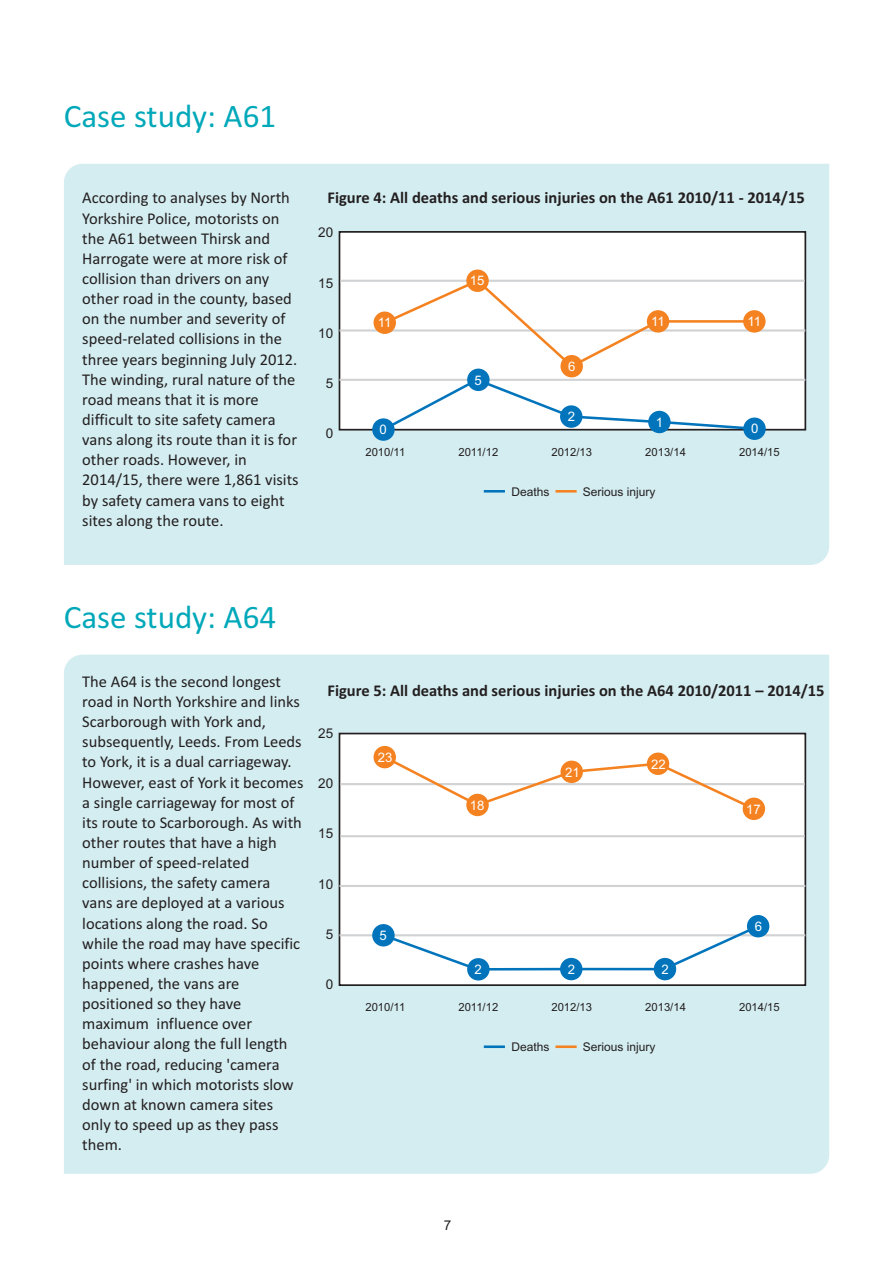
<style>
.page{position:relative;width:893px;height:1263px;background:#fff}
.page>*{position:absolute;margin:0;border:0;box-sizing:border-box;transform-origin:0 0}
.t1{font:33px "Calibri";color:#00a8b9}
.t2{font:16.5px/20.1px "Calibri";color:#231f20}
.t3{font:700 16.5px "Calibri";color:#231f20}
.t4{font:13.5px "Arial";color:#231f20}
.t5{font:13.2px "Arial";color:#fff}
.t6{font:12px "Arial";color:#231f20}
.t7{font:11.25px "Arial";color:#231f20}
</style>
<div class="page">
<div style="left:64px;top:164px;width:765px;height:401px;background:#d4edf1"></div>
<svg style="left:338px;top:230px;width:469px;height:201px"></svg>
<div style="left:64px;top:655px;width:765px;height:519px;background:#d4edf1"></div>
<hr style="left:339px;top:329px;width:466px;height:3px;background:#d1d2d4">
<hr style="left:340px;top:280px;width:465px;height:2px;background:#d1d2d4">
<hr style="left:339px;top:379px;width:466px;height:2px;background:#d1d2d4">
<svg style="left:381px;top:278px;width:385px;height:91px"></svg>
<svg style="left:380px;top:377px;width:383px;height:56px"></svg>
<div style="left:373px;top:311px;width:23px;height:23px;background:#f58220;border-radius:50%"></div>
<div style="left:466px;top:270px;width:23px;height:22px;background:#f58220;border-radius:50%"></div>
<div style="left:560px;top:355px;width:23px;height:22px;background:#f58220;border-radius:50%"></div>
<div style="left:647px;top:310px;width:22px;height:23px;background:#f58220;border-radius:50%"></div>
<div style="left:743px;top:310px;width:23px;height:23px;background:#f58220;border-radius:50%"></div>
<div style="left:372px;top:418px;width:23px;height:23px;background:#0174bc;border-radius:50%"></div>
<div style="left:467px;top:369px;width:23px;height:22px;background:#0174bc;border-radius:50%"></div>
<div style="left:560px;top:405px;width:22px;height:23px;background:#0174bc;border-radius:50%"></div>
<div style="left:648px;top:411px;width:23px;height:22px;background:#0174bc;border-radius:50%"></div>
<div style="left:743px;top:417px;width:23px;height:23px;background:#0174bc;border-radius:50%"></div>
<hr style="left:484px;top:490px;width:21px;height:3px;background:#0174bc">
<hr style="left:555px;top:490px;width:22px;height:3px;background:#f58220">
<svg style="left:338px;top:732px;width:469px;height:255px"></svg>
<hr style="left:339px;top:885px;width:466px;height:2px;background:#d1d2d4">
<hr style="left:340px;top:835px;width:465px;height:2px;background:#d1d2d4">
<hr style="left:339px;top:934px;width:466px;height:2px;background:#d1d2d4">
<svg style="left:380px;top:923px;width:381px;height:49px"></svg>
<div style="left:372px;top:924px;width:23px;height:22px;background:#0174bc;border-radius:50%"></div>
<div style="left:467px;top:958px;width:23px;height:22px;background:#0174bc;border-radius:50%"></div>
<div style="left:560px;top:958px;width:22px;height:22px;background:#0174bc;border-radius:50%"></div>
<div style="left:654px;top:958px;width:22px;height:22px;background:#0174bc;border-radius:50%"></div>
<div style="left:747px;top:915px;width:22px;height:22px;background:#0174bc;border-radius:50%"></div>
<hr style="left:484px;top:1045px;width:21px;height:3px;background:#0174bc">
<hr style="left:555px;top:1045px;width:22px;height:3px;background:#f58220">
<hr style="left:340px;top:783px;width:465px;height:2px;background:#d1d2d4">
<svg style="left:381px;top:754px;width:376px;height:58px"></svg>
<div style="left:373px;top:746px;width:23px;height:22px;background:#f58220;border-radius:50%"></div>
<div style="left:466px;top:794px;width:23px;height:22px;background:#f58220;border-radius:50%"></div>
<div style="left:560px;top:761px;width:23px;height:22px;background:#f58220;border-radius:50%"></div>
<div style="left:647px;top:752px;width:22px;height:23px;background:#f58220;border-radius:50%"></div>
<div style="left:743px;top:798px;width:22px;height:22px;background:#f58220;border-radius:50%"></div>
<h1 class="t1" style="left:64px;top:103px;width:214px">Case study: A61</h1>
<p class="t2" style="left:82px;top:189px;width:218px">According to analyses by North<br>Yorkshire Police, motorists on the A61 between Thirsk and<br>Harrogate were at more risk of collision than drivers on any other road in the county, based on the number and severity of speed-related collisions in the three years beginning July 2012.<br>The winding, rural nature of the road means that it is more difficult to site safety camera vans along its route than it is for other roads. However, in<br>2014/15, there were 1,861 visits by safety camera vans to eight sites along the route.</p>
<p class="t3" style="left:327px;top:191px;width:479px">Figure 4: All deaths and serious injuries on the A61 2010/11 - 2014/15</p>
<p class="t4" style="left:318px;top:228px;width:17px">20</p>
<p class="t4" style="left:318px;top:278px;width:17px">15</p>
<p class="t4" style="left:318px;top:328px;width:17px">10</p>
<p class="t4" style="left:326px;top:378px;width:9px">5</p>
<p class="t4" style="left:326px;top:428px;width:9px">0</p>
<p class="t5" style="left:378px;top:318px;width:15px">11</p>
<p class="t5" style="left:380px;top:425px;width:9px">0</p>
<p class="t5" style="left:470px;top:276px;width:16px">15</p>
<p class="t5" style="left:474px;top:375px;width:9px">5</p>
<p class="t5" style="left:568px;top:361px;width:9px">6</p>
<p class="t5" style="left:568px;top:412px;width:9px">2</p>
<p class="t5" style="left:651px;top:316px;width:15px">11</p>
<p class="t5" style="left:747px;top:316px;width:15px">11</p>
<p class="t5" style="left:656px;top:417px;width:9px">1</p>
<p class="t5" style="left:751px;top:424px;width:9px">0</p>
<p class="t7" style="left:365px;top:447px;width:41px">2010/11</p>
<p class="t7" style="left:458px;top:447px;width:41px">2011/12</p>
<p class="t7" style="left:551px;top:447px;width:42px">2012/13</p>
<p class="t7" style="left:645px;top:447px;width:42px">2013/14</p>
<p class="t7" style="left:739px;top:447px;width:42px">2014/15</p>
<p class="t6" style="left:511px;top:487px;width:40px">Deaths</p>
<p class="t6" style="left:583px;top:487px;width:74px">Serious injury</p>
<h1 class="t1" style="left:64px;top:603px;width:214px">Case study: A64</h1>
<p class="t2" style="left:82px;top:673px;width:223px">The A64 is the second longest road in North Yorkshire and links<br>Scarborough with York and, subsequently, Leeds. From Leeds to York, it is a dual carriageway.<br>However, east of York it becomes a single carriageway for most of its route to Scarborough. As with other routes that have a high number of speed-related collisions, the safety camera vans are deployed at a various locations along the road. So while the road may have specific points where crashes have happened, the vans are positioned so they have maximum influence over behaviour along the full length of the road, reducing 'camera surfing' in which motorists slow down at known camera sites only to speed up as they pass them.</p>
<p class="t3" style="left:327px;top:683px;width:499px">Figure 5: All deaths and serious injuries on the A64 2010/2011 – 2014/15</p>
<p class="t4" style="left:318px;top:728px;width:17px">25</p>
<p class="t4" style="left:318px;top:778px;width:17px">20</p>
<p class="t4" style="left:318px;top:829px;width:17px">15</p>
<p class="t4" style="left:318px;top:879px;width:17px">10</p>
<p class="t4" style="left:326px;top:929px;width:9px">5</p>
<p class="t4" style="left:326px;top:979px;width:9px">0</p>
<p class="t5" style="left:378px;top:752px;width:16px">23</p>
<p class="t5" style="left:380px;top:930px;width:9px">5</p>
<p class="t5" style="left:470px;top:800px;width:16px">18</p>
<p class="t5" style="left:565px;top:767px;width:16px">21</p>
<p class="t5" style="left:651px;top:759px;width:16px">22</p>
<p class="t5" style="left:474px;top:964px;width:9px">2</p>
<p class="t5" style="left:568px;top:964px;width:9px">2</p>
<p class="t5" style="left:662px;top:964px;width:9px">2</p>
<p class="t5" style="left:746px;top:804px;width:16px">17</p>
<p class="t5" style="left:755px;top:921px;width:9px">6</p>
<p class="t7" style="left:365px;top:1003px;width:41px">2010/11</p>
<p class="t7" style="left:458px;top:1003px;width:41px">2011/12</p>
<p class="t7" style="left:551px;top:1003px;width:42px">2012/13</p>
<p class="t7" style="left:645px;top:1003px;width:42px">2013/14</p>
<p class="t7" style="left:739px;top:1003px;width:42px">2014/15</p>
<p class="t6" style="left:511px;top:1042px;width:40px">Deaths</p>
<p class="t6" style="left:583px;top:1042px;width:74px">Serious injury</p>
<p class="t4" style="left:444px;top:1220px;width:9px">7</p>
</div>
